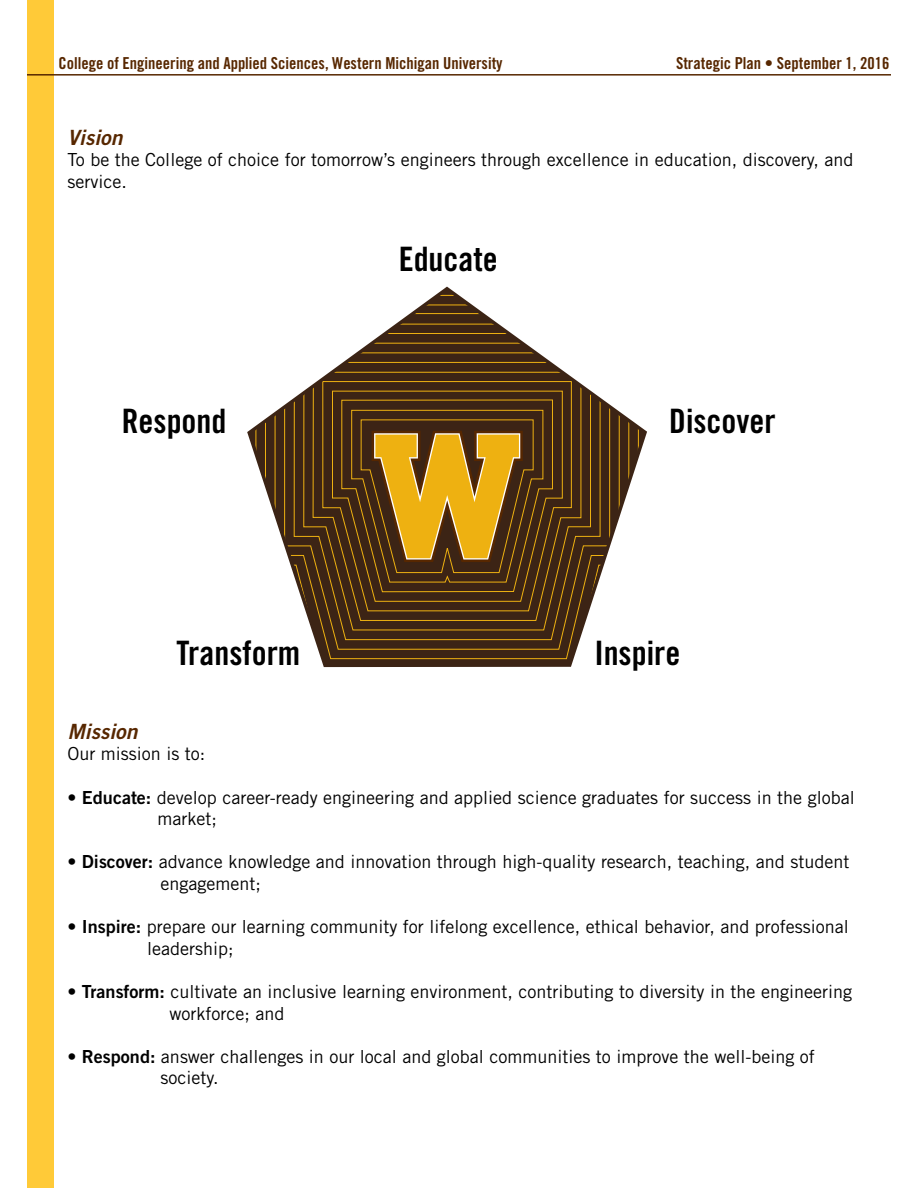
<style>
.page{position:relative;width:918px;height:1188px;background:#fff}
.page>*{position:absolute;margin:0;border:0;box-sizing:border-box;transform-origin:0 0}
.t1{font:33.6px "Trade Gothic LT Std Bd Cn 20";color:#000}
.t2{font:21px "Trade Gothic LT Std Bd 2 Obl";color:#572700}
.t3{font:18px/21.6px "Trade Gothic LT Std";color:#000}
.t4{font:16.5px "Trade Gothic LT Std Bd Cn 20";color:#572700}
.s1{font-family:"Trade Gothic LT Std Bd 2"}
</style>
<div class="page">
<div style="left:27px;top:0;width:27px;height:1188px;background:#ffca38"></div>
<svg style="left:247px;top:286px;width:400px;height:382px"></svg>
<hr style="left:27px;top:74px;width:864px;height:2px;background:#572700">
<p class="t4" style="left:58px;top:53px;width:446px">College of Engineering and Applied Sciences, Western Michigan University</p>
<p class="t4" style="left:676px;top:53px;width:215px">Strategic Plan • September 1, 2016</p>
<p class="t2" style="left:68px;top:124px;width:56px">Vision</p>
<p class="t3" style="left:68px;top:149px;width:787px">To be the College of choice for tomorrow’s engineers through excellence in education, discovery, and service.</p>
<h1 class="t1" style="left:399px;top:238px;width:101px">Educate</h1>
<h1 class="t1" style="left:122px;top:400px;width:106px">Respond</h1>
<h1 class="t1" style="left:669px;top:400px;width:108px">Discover</h1>
<h1 class="t1" style="left:176px;top:633px;width:126px">Transform</h1>
<h1 class="t1" style="left:594px;top:633px;width:87px">Inspire</h1>
<p class="t2" style="left:68px;top:718px;width:71px">Mission</p>
<p class="t3" style="left:68px;top:743px;width:139px">Our mission is to:</p>
<p class="t3" style="left:158px;top:786px;width:699px;text-indent:-90px">• <span class="s1">Educate:</span> develop career-ready engineering and applied science graduates for success in the global market;</p>
<p class="t3" style="left:161px;top:851px;width:690px;text-indent:-93px">• <span class="s1">Discover:</span> advance knowledge and innovation through high-quality research, teaching, and student engagement;</p>
<p class="t3" style="left:147px;top:916px;width:703px;text-indent:-80px">• <span class="s1">Inspire:</span> prepare our learning community for lifelong excellence, ethical behavior, and professional leadership;</p>
<p class="t3" style="left:170px;top:981px;width:684px;text-indent:-102px">• <span class="s1">Transform:</span> cultivate an inclusive learning environment, contributing to diversity in the engineering workforce; and</p>
<p class="t3" style="left:161px;top:1045px;width:656px;text-indent:-93px">• <span class="s1">Respond:</span> answer challenges in our local and global communities to improve the well-being of society.</p>
</div>
